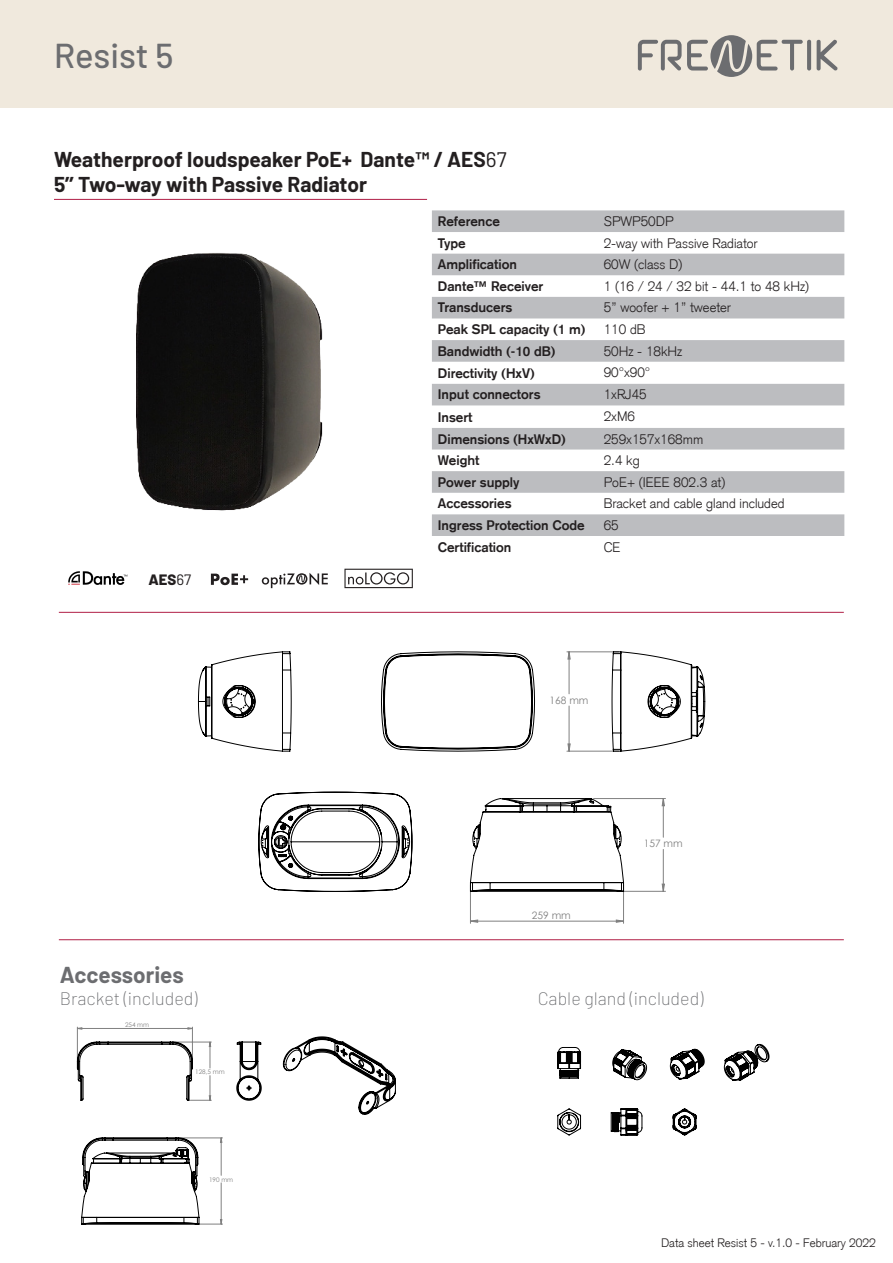
<style>
.page{position:relative;width:893px;height:1263px;background:#fff}
.page>*{position:absolute;margin:0;border:0;box-sizing:border-box;transform-origin:0 0}
.t1{font:500 34.5px "Barlow";color:#6c6d70}
.t2{font:700 22.5px "Barlow";color:#6c6d70}
.t3{font:700 21px "Barlow";color:#231f20}
.t4{font:200 18px "Barlow";color:#6c6d70}
.t5{font:800 15px "Barlow";color:#231f20}
.T1C1{font:700 13.5px "Akzidenz Grotesk";color:#231f20}
.T1C2{font:300 13.5px "Akzidenz Grotesk";color:#231f20}
.t6{font:300 12px "Akzidenz Grotesk";color:#231f20}
.t7{font:10.2px "Century Gothic";color:#808080}
.t8{font:6.3px "Century Gothic";color:#808080}
.s1{font-weight:400}
</style>
<div class="page">
<div style="left:0;top:0;width:893px;height:107px;background:#f0e9dd"></div>
<hr style="left:807px;top:40px;width:4px;height:31px;background:#6c6d70;border-radius:2px">
<svg style="left:817px;top:39px;width:21px;height:32px"></svg>
<svg style="left:638px;top:35px;width:165px;height:42px"></svg>
<svg style="left:432px;top:210px;width:412px;height:326px;fill:#bcbdc0"></svg>
<hr style="left:54px;top:199px;width:373px;height:1px;background:#b01f46">
<img style="left:136px;top:253px;width:187px;height:258px">
<hr style="left:59px;top:612px;width:785px;height:1px;background:#b01f46">
<svg style="left:198px;top:651px;width:507px;height:272px"></svg>
<hr style="left:59px;top:939px;width:785px;height:1px;background:#b01f46">
<hr style="left:83px;top:1224px;width:140px;height:1px;background:#808080">
<hr style="left:177px;top:1138px;width:46px;height:1px;background:#808080">
<svg style="left:220px;top:1137px;width:2px;height:87px"></svg>
<svg style="left:77px;top:1027px;width:134px;height:74px"></svg>
<svg style="left:236px;top:1042px;width:26px;height:58px"></svg>
<svg style="left:283px;top:1036px;width:113px;height:79px"></svg>
<svg style="left:81px;top:1137px;width:118px;height:87px"></svg>
<svg style="left:557px;top:1047px;width:24px;height:32px"></svg>
<svg style="left:557px;top:1108px;width:24px;height:27px"></svg>
<svg style="left:612px;top:1049px;width:35px;height:31px"></svg>
<svg style="left:611px;top:1108px;width:31px;height:27px"></svg>
<svg style="left:673px;top:1108px;width:24px;height:27px"></svg>
<svg style="left:670px;top:1049px;width:35px;height:30px"></svg>
<svg style="left:724px;top:1044px;width:45px;height:37px"></svg>
<svg style="left:68px;top:571px;width:59px;height:14px"></svg>
<svg style="left:211px;top:574px;width:37px;height:11px"></svg>
<svg style="left:262px;top:573px;width:66px;height:15px"></svg>
<svg style="left:344px;top:569px;width:69px;height:19px"></svg>
<p class="t1" style="left:54px;top:35px;width:121px">Resist 5</p>
<p class="t3" style="left:54px;top:146px;width:454px">Weatherproof loudspeaker PoE+ Dante™ / AES<span class="s1">67</span></p>
<p class="t3" style="left:54px;top:172px;width:315px">5’’ Two-way with Passive Radiator</p>
<p class="T1C1" style="left:438px;top:213px;width:64px">Reference</p>
<p class="T1C2" style="left:604px;top:213px;width:71px">SPWP50DP</p>
<p class="T1C1" style="left:438px;top:235px;width:29px">Type</p>
<p class="T1C2" style="left:604px;top:235px;width:155px">2-way with Passive Radiator</p>
<p class="T1C1" style="left:438px;top:256px;width:81px">Amplification</p>
<p class="T1C2" style="left:604px;top:257px;width:80px">60W (class D)</p>
<p class="T1C1" style="left:438px;top:278px;width:107px">Dante™ Receiver</p>
<p class="T1C2" style="left:604px;top:278px;width:207px">1 (16 / 24 / 32 bit - 44.1 to 48 kHz)</p>
<p class="T1C1" style="left:438px;top:300px;width:76px">Transducers</p>
<p class="T1C2" style="left:604px;top:300px;width:129px">5’’ woofer + 1’’ tweeter</p>
<p class="T1C1" style="left:438px;top:321px;width:149px">Peak SPL capacity (1 m)</p>
<p class="T1C2" style="left:604px;top:321px;width:43px">110 dB</p>
<p class="T1C1" style="left:438px;top:343px;width:119px">Bandwidth (-10 dB)</p>
<p class="T1C2" style="left:604px;top:343px;width:80px">50Hz - 18kHz</p>
<p class="T1C1" style="left:438px;top:365px;width:98px">Directivity (HxV)</p>
<p class="T1C2" style="left:604px;top:365px;width:48px">90°x90°</p>
<p class="T1C1" style="left:438px;top:387px;width:104px">Input connectors</p>
<p class="T1C2" style="left:604px;top:387px;width:45px">1xRJ45</p>
<p class="T1C1" style="left:438px;top:409px;width:36px">Insert</p>
<p class="T1C2" style="left:604px;top:408px;width:33px">2xM6</p>
<p class="T1C1" style="left:438px;top:431px;width:130px">Dimensions (HxWxD)</p>
<p class="T1C2" style="left:604px;top:431px;width:101px">259x157x168mm</p>
<p class="T1C1" style="left:438px;top:452px;width:43px">Weight</p>
<p class="T1C2" style="left:604px;top:453px;width:38px">2.4 kg</p>
<p class="T1C1" style="left:438px;top:474px;width:83px">Power supply</p>
<p class="T1C2" style="left:604px;top:474px;width:123px">PoE+ (IEEE 802.3 at)</p>
<p class="T1C1" style="left:438px;top:496px;width:75px">Accessories</p>
<p class="T1C2" style="left:604px;top:496px;width:182px">Bracket and cable gland included</p>
<p class="T1C1" style="left:438px;top:517px;width:148px">Ingress Protection Code</p>
<p class="T1C2" style="left:604px;top:517px;width:17px">65</p>
<p class="T1C1" style="left:438px;top:539px;width:75px">Certification</p>
<p class="T1C2" style="left:604px;top:539px;width:18px">CE</p>
<p class="t5" style="left:148px;top:570px;width:44px">AES<span class="s1">67</span></p>
<p class="t7" style="left:550px;top:693px;width:40px">168 mm</p>
<p class="t7" style="left:532px;top:908px;width:40px">259 mm</p>
<p class="t7" style="left:644px;top:836px;width:40px">157 mm</p>
<p class="t2" style="left:60px;top:961px;width:126px">Accessories</p>
<p class="t4" style="left:60px;top:987px;width:139px">Bracket (included)</p>
<p class="t4" style="left:538px;top:987px;width:167px">Cable gland (included)</p>
<p class="t8" style="left:125px;top:1020px;width:26px">254 mm</p>
<p class="t8" style="left:195px;top:1067px;width:31px">128,5 mm</p>
<p class="t8" style="left:209px;top:1175px;width:26px">190 mm</p>
<p class="t6" style="left:661px;top:1236px;width:216px">Data sheet Resist 5 - v.1.0 - February 2022</p>
</div>
